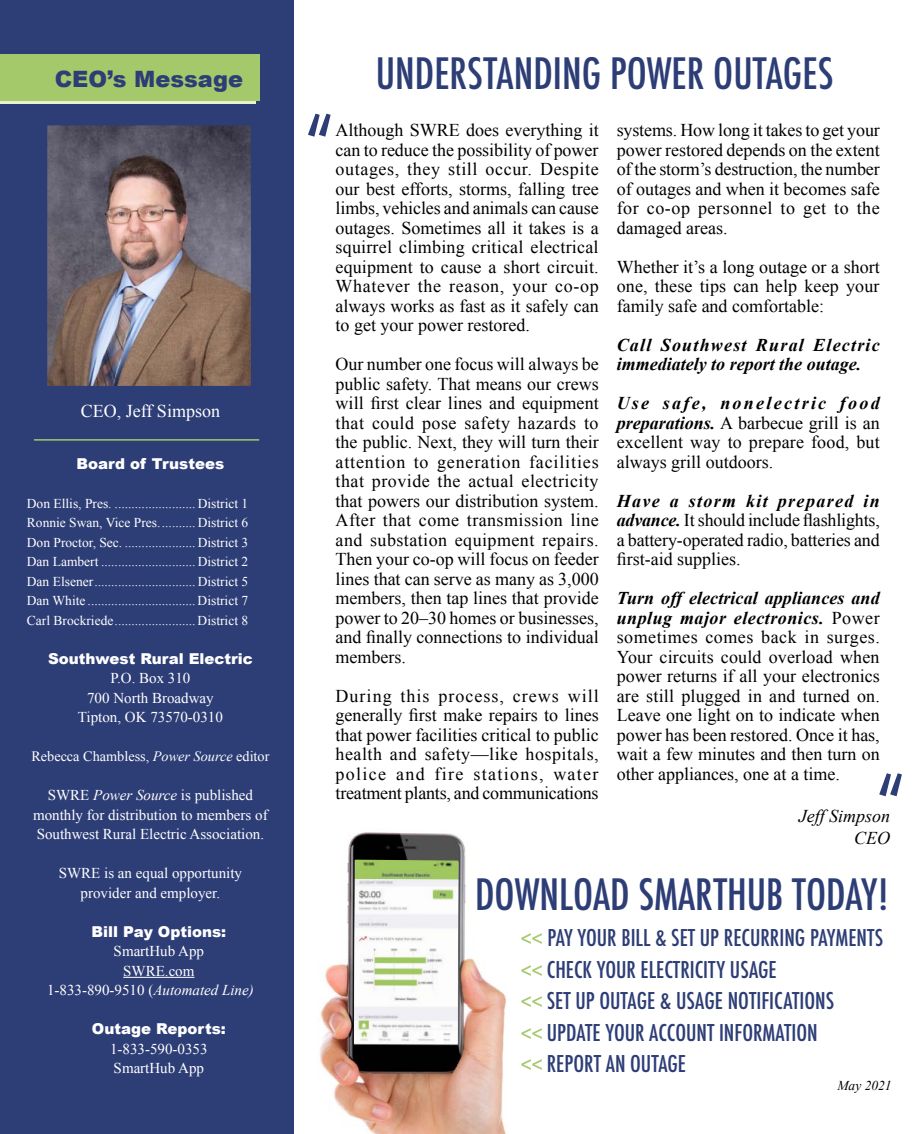
<style>
.page{position:relative;width:918px;height:1134px;background:#fff}
.page>*{position:absolute;margin:0;border:0;box-sizing:border-box;transform-origin:0 0}
.t1{font:500 condensed 79.5px "Futura";color:#2d3d76}
.t2{font:500 condensed 42px "Futura";color:#2d3d76}
.t3{font:500 condensed 22.5px/31.5px "Futura";color:#2d3d76}
.t4{font:900 22.5px "Arial";color:#2d3d76}
.t5{font:18px/19.5px "Times New Roman";color:#000;text-align:justify}
.t6{font:italic 700 18px/19.5px "Times New Roman";color:#000}
.t7{font:18px "Times New Roman";color:#fff}
.t8{font:italic 18px/21.6px "Times New Roman";color:#000;text-align:right}
.t9{font:15px/19.5px "Times New Roman";color:#fff;text-align:center}
.t10{font:900 15px "Arial";color:#fff}
.t11{font:14.25px "Times New Roman";color:#fff}
.t12{font:13.5px/19.5px "Times New Roman";color:#fff;text-align:justify}
.t13{font:italic 13.5px "Times New Roman";color:#000}
.s1{font-style:italic}
.s2{font-weight:700;font-style:italic}
.s3{font-size:19.5px;color:#a3c96a}
</style>
<div class="page">
<img style="left:319px;top:832px;width:188px;height:302px">
<img style="left:355px;top:860px;width:103px;height:19px">
<img style="left:354px;top:879px;width:104px;height:165px">
<div style="left:0;top:0;width:294px;height:1134px;background:#2d3d76"></div>
<div style="left:0;top:67px;width:256px;height:37px;background:linear-gradient(to right,#e6f0d3,#e6f0d3)"></div>
<div style="left:0;top:54px;width:259px;height:46px;background:#a3c96a"></div>
<img style="left:49px;top:127px;width:200px;height:257px">
<div style="left:46px;top:124px;width:206px;height:263px;border:2px solid #2d3d76"></div>
<hr style="left:123px;top:977px;width:71px;height:1px;background:#fff">
<hr style="left:34px;top:439px;width:225px;height:2px;background:#a3c96a">
<p class="t4" style="left:55px;top:62px;width:190px">CEO’s Message</p>
<p class="t7" style="left:81px;top:398px;width:141px">CEO, Jeff Simpson</p>
<p class="t10" style="left:77px;top:452px;width:149px">Board of Trustees</p>
<p class="t12" style="left:27px;top:493px;width:223px">Don Ellis, Pres. ........................ District 1<br>Ronnie Swan, Vice Pres........... District 6<br>Don Proctor, Sec. ..................... District 3<br>Dan Lambert ............................ District 2<br>Dan Elsener.............................. District 5<br>Dan White ................................ District 7<br>Carl Brockriede........................ District 8</p>
<p class="t10" style="left:48px;top:647px;width:206px">Southwest Rural Electric</p>
<p class="t9" style="left:78px;top:668px;width:146px">P.O. Box 310<br>700 North Broadway<br>Tipton, OK 73570-0310</p>
<p class="t11" style="left:31px;top:747px;width:240px">Rebecca Chambless, <span class="s1">Power Source</span> editor</p>
<p class="t9" style="left:33px;top:785px;width:236px">SWRE <span class="s1">Power Source</span> is published monthly for distribution to members of<br>Southwest Rural Electric Association.</p>
<p class="t9" style="left:59px;top:863px;width:185px">SWRE is an equal opportunity provider and employer.</p>
<p class="t10" style="left:92px;top:920px;width:136px">Bill Pay Options:</p>
<p class="t9" style="left:114px;top:941px;width:92px">SmartHub App</p>
<p class="t9" style="left:123px;top:961px;width:73px">SWRE.com</p>
<p class="t9" style="left:47px;top:980px;width:208px">1-833-890-9510 (<span class="s1">Automated Line)</span></p>
<p class="t10" style="left:92px;top:1018px;width:135px">Outage Reports:</p>
<p class="t9" style="left:110px;top:1039px;width:99px;text-align:left">1-833-590-0353<br>SmartHub App</p>
<h2 class="t2" style="left:376px;top:47px;width:459px">UNDERSTANDING POWER OUTAGES</h2>
<h1 class="t1" style="left:304px;top:97px;width:31px">“</h1>
<p class="t5" style="left:336px;top:120px;width:265px">Although SWRE does everything it can to reduce the possibility of power outages, they still occur. Despite our best efforts, storms, falling tree limbs, vehicles and animals can cause outages. Sometimes all it takes is a squirrel climbing critical electrical equipment to cause a short circuit.<br>Whatever the reason, your co-op always works as fast as it safely can to get your power restored.</p>
<p class="t5" style="left:336px;top:354px;width:265px">Our number one focus will always be public safety. That means our crews will first clear lines and equipment that could pose safety hazards to the public. Next, they will turn their attention to generation facilities that provide the actual electricity that powers our distribution system.<br>After that come transmission line and substation equipment repairs.<br>Then your co-op will focus on feeder lines that can serve as many as 3,000 members, then tap lines that provide power to 20–30 homes or businesses, and finally connections to individual members.</p>
<p class="t5" style="left:336px;top:686px;width:265px">During this process, crews will generally first make repairs to lines that power facilities critical to public health and safety—like hospitals, police and fire stations, water treatment plants, and communications</p>
<p class="t5" style="left:617px;top:120px;width:265px">systems. How long it takes to get your power restored depends on the extent of the storm’s destruction, the number of outages and when it becomes safe for co-op personnel to get to the damaged areas.</p>
<p class="t5" style="left:617px;top:257px;width:265px">Whether it’s a long outage or a short one, these tips can help keep your family safe and comfortable:</p>
<p class="t6" style="left:617px;top:334px;width:265px">Call Southwest Rural Electric immediately to report the outage.</p>
<p class="t5" style="left:617px;top:393px;width:265px"><span class="s2">Use safe, nonelectric food preparations.</span> A barbecue grill is an excellent way to prepare food, but always grill outdoors.</p>
<p class="t5" style="left:617px;top:491px;width:265px"><span class="s2">Have a storm kit prepared in advance.</span> It should include flashlights, a battery-operated radio, batteries and first-aid supplies.</p>
<p class="t5" style="left:617px;top:588px;width:265px"><span class="s2">Turn off electrical appliances and unplug major electronics.</span> Power sometimes comes back in surges.<br>Your circuits could overload when power returns if all your electronics are still plugged in and turned on.<br>Leave one light on to indicate when power has been restored. Once it has, wait a few minutes and then turn on other appliances, one at a time.</p>
<h1 class="t1" style="left:876px;top:757px;width:31px">“</h1>
<p class="t8" style="left:799px;top:805px;width:93px">Jeff Simpson<br>CEO</p>
<h2 class="t2" style="left:475px;top:867px;width:416px">DOWNLOAD SMARTHUB TODAY!</h2>
<p class="t3" style="left:521px;top:922px;width:364px"><span class="s3">&lt;&lt;</span> PAY YOUR BILL &amp; SET UP RECURRING PAYMENTS <span class="s3">&lt;&lt;</span> CHECK YOUR ELECTRICITY USAGE<br><span class="s3">&lt;&lt;</span> SET UP OUTAGE &amp; USAGE NOTIFICATIONS<br><span class="s3">&lt;&lt;</span> UPDATE YOUR ACCOUNT INFORMATION<br><span class="s3">&lt;&lt;</span> REPORT AN OUTAGE</p>
<p class="t13" style="left:837px;top:1076px;width:56px">May 2021</p>
</div>
